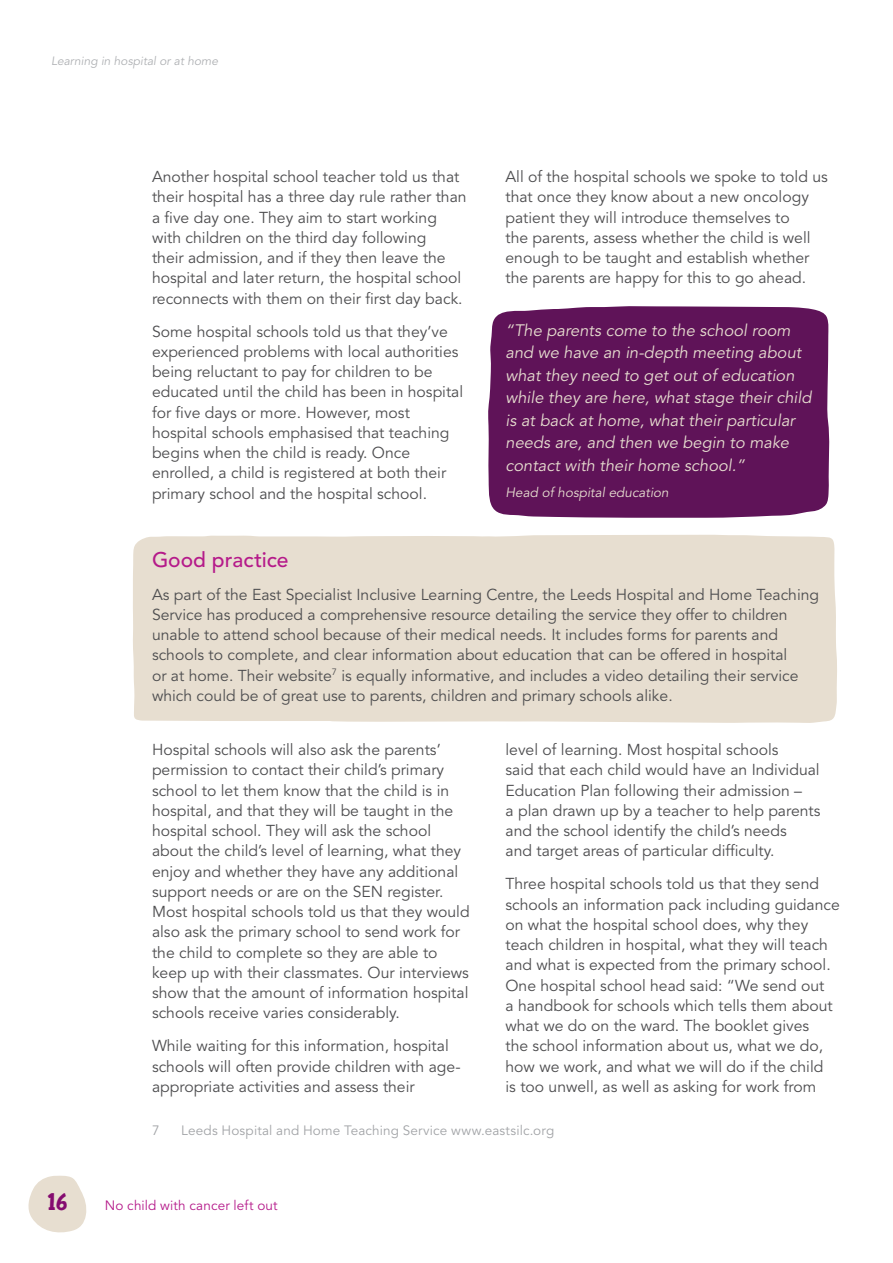
<style>
.page{position:relative;width:893px;height:1263px;background:#fff}
.page>*{position:absolute;margin:0;border:0;box-sizing:border-box;transform-origin:0 0}
.t1{font:24px "CLIC Sargent Summer Beta";color:#850c70}
.Heading_2{font:500 21px "Avenir LT Std";color:#b51a8a}
.t2{font:italic 16.5px/22.5px "Avenir LT Std";color:#e7ded0}
.Body_text{font:15.75px/20.2px "Avenir LT Std";color:#4d4d4f}
.Footnote{font:13.5px "Avenir LT Std";letter-spacing:.01em;color:#a2a4a7}
.t3{font:13.5px "Avenir LT Std";letter-spacing:.01em;color:#b51a8a}
.Quote_name_age{font:italic 13.5px "Avenir LT Std";color:#e7ded0}
.t4{font:italic 12px "Avenir LT Std";color:#afb1b4}
</style>
<div class="page">
<div style="left:133px;top:535px;width:704px;height:188px;background:#e7ded0"></div>
<svg style="left:488px;top:306px;width:342px;height:212px;background:#682061"></svg>
<svg style="left:28px;top:1175px;width:59px;height:58px"></svg>
<p class="t4" style="left:51px;top:54px;width:169px">Learning in hospital or at home</p>
<p class="Body_text" style="left:152px;top:167px;width:316px">Another hospital school teacher told us that their hospital has a three day rule rather than a five day one. They aim to start working with children on the third day following<br>their admission, and if they then leave the hospital and later return, the hospital school reconnects with them on their first day back.</p>
<p class="Body_text" style="left:152px;top:321px;width:313px">Some hospital schools told us that they’ve experienced problems with local authorities being reluctant to pay for children to be educated until the child has been in hospital for five days or more. However, most hospital schools emphasised that teaching begins when the child is ready. Once enrolled, a child is registered at both their primary school and the hospital school.</p>
<p class="Body_text" style="left:505px;top:167px;width:324px">All of the hospital schools we spoke to told us that once they know about a new oncology patient they will introduce themselves to<br>the parents, assess whether the child is well enough to be taught and establish whether the parents are happy for this to go ahead.</p>
<p class="t2" style="left:505px;top:319px;width:308px">“The parents come to the school room and we have an in-depth meeting about what they need to get out of education while they are here, what stage their child is at back at home, what their particular needs are, and then we begin to make contact with their home school.”</p>
<p class="Quote_name_age" style="left:505px;top:485px;width:165px">Head of hospital education</p>
<p class="Heading_2" style="left:152px;top:547px;width:138px">Good practice</p>
<p class="Body_text" style="left:152px;top:584px;width:669px">As part of the East Specialist Inclusive Learning Centre, the Leeds Hospital and Home Teaching Service has produced a comprehensive resource detailing the service they offer to children unable to attend school because of their medical needs. It includes forms for parents and schools to complete, and clear information about education that can be offered in hospital<br>or at home. Their website<sup>7</sup> is equally informative, and includes a video detailing their service which could be of great use to parents, children and primary schools alike.</p>
<p class="Body_text" style="left:152px;top:740px;width:319px">Hospital schools will also ask the parents’ permission to contact their child’s primary school to let them know that the child is in hospital, and that they will be taught in the hospital school. They will ask the school about the child’s level of learning, what they enjoy and whether they have any additional support needs or are on the SEN register.<br>Most hospital schools told us that they would also ask the primary school to send work for the child to complete so they are able to keep up with their classmates. Our interviews show that the amount of information hospital schools receive varies considerably.</p>
<p class="Body_text" style="left:152px;top:1036px;width:310px">While waiting for this information, hospital schools will often provide children with age&shy;appropriate activities and assess their</p>
<p class="Body_text" style="left:505px;top:740px;width:317px">level of learning. Most hospital schools<br>said that each child would have an Individual Education Plan following their admission –<br>a plan drawn up by a teacher to help parents and the school identify the child’s needs<br>and target areas of particular difficulty.</p>
<p class="Body_text" style="left:505px;top:874px;width:336px">Three hospital schools told us that they send schools an information pack including guidance on what the hospital school does, why they teach children in hospital, what they will teach and what is expected from the primary school.<br>One hospital school head said: “We send out<br>a handbook for schools which tells them about what we do on the ward. The booklet gives<br>the school information about us, what we do, how we work, and what we will do if the child<br>is too unwell, as well as asking for work from</p>
<p class="Footnote" style="left:152px;top:1122px;width:9px">7</p>
<p class="Footnote" style="left:181px;top:1122px;width:374px">Leeds Hospital and Home Teaching Service www.eastsilc.org</p>
<h1 class="t1" style="left:47px;top:1188px;width:22px">16</h1>
<p class="t3" style="left:105px;top:1197px;width:174px">No child with cancer left out</p>
</div>
